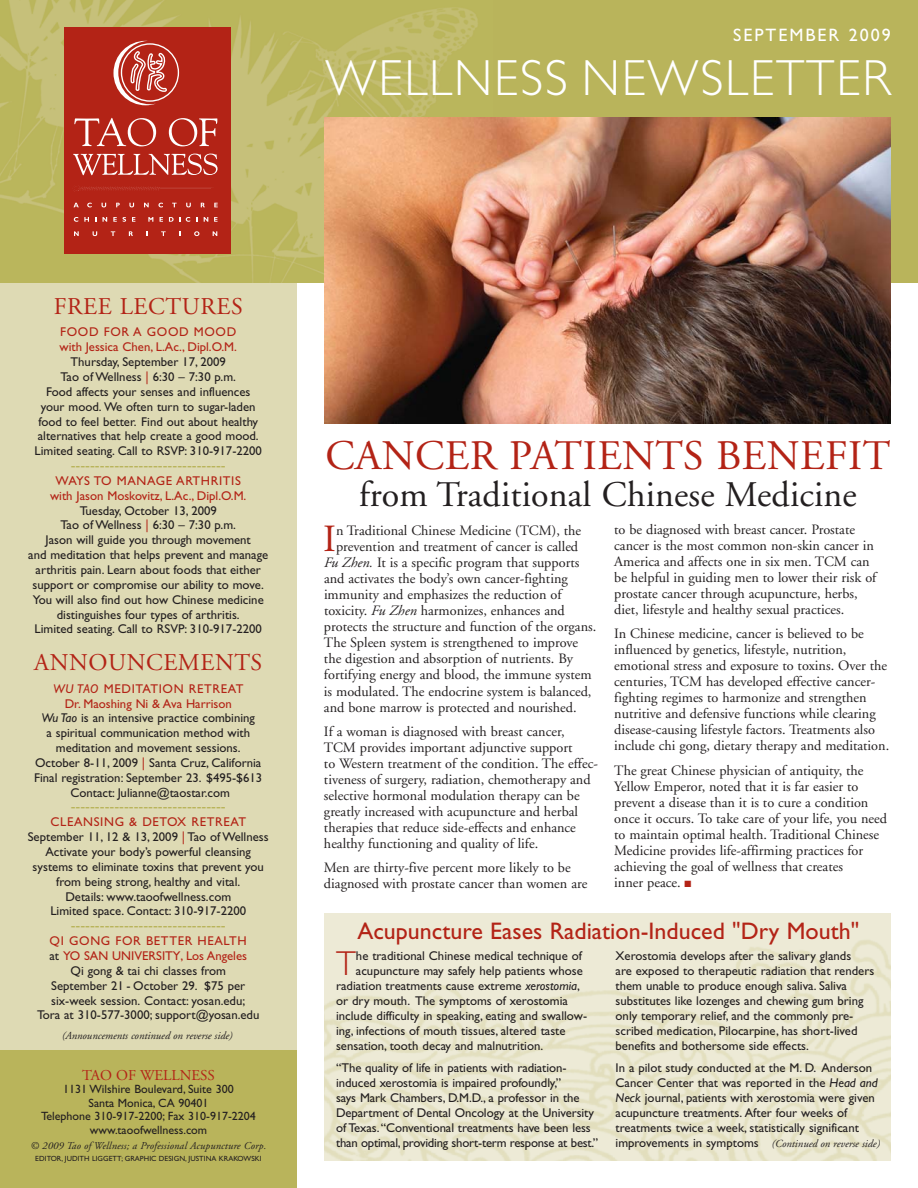
<style>
.page{position:relative;width:918px;height:1188px;background:#fff}
.page>*{position:absolute;margin:0;border:0;box-sizing:border-box;transform-origin:0 0}
.t1{font:300 51px "Gill Sans";letter-spacing:.035em;color:#fff}
.t2{font:42px "Adobe Garamond";letter-spacing:.01em;color:#b32316}
.t3{font:38.4px "Adobe Garamond";color:#b32316}
.t4{font:36px "Adobe Garamond";letter-spacing:.005em;color:#231f20}
.t5{font:300 34.65px "Gill Sans";color:#b32316}
.t6{font:24px "Gill Sans";color:#b32316}
.t7{font:24px "Adobe Garamond";letter-spacing:.025em;color:#b32316}
.t8{font:18px "Gill Sans";letter-spacing:.11em;color:#fff}
.t9{font:15px "Gill Sans";color:#b9b45b}
.t10{font:15px "Adobe Garamond";color:#b32316}
.t11{font:14.25px/16px "Adobe Garamond";color:#231f20}
.t12{font:12.75px/14.9px "Gill Sans";color:#231f20;text-align:center}
.t13{font:12.75px/14.9px "Gill Sans";color:#b32316}
.t14{font:12px/13.5px "Gill Sans";color:#231f20;text-align:center}
.t15{font:italic 10.8px "Adobe Garamond";color:#231f20}
.t16{font:italic 10.5px "Adobe Garamond";letter-spacing:.015em;color:#231f20}
.t17{font:7.5px "Gill Sans";letter-spacing:.005em;color:#231f20}
.s1{color:#b32316}
.s2{font-style:italic;color:#b32316}
.s3{font-style:italic}
</style>
<div class="page">
<img style="left:324px;top:914px;width:567px;height:247px">
<div style="left:0;top:273px;width:297px;height:915px;background:#dedab4"></div>
<div style="left:0;top:0;width:918px;height:283px;background:#b9b45b"></div>
<img style="left:0;top:0;width:478px;height:283px">
<img style="left:325px;top:117px;width:566px;height:306px">
<svg style="left:64px;top:27px;width:167px;height:227px;background:#b93429"></svg>
<div style="left:0;top:1050px;width:297px;height:138px;background:#b9b45b"></div>
<h3 class="t8" style="left:733px;top:28px;width:159px">SEPTEMBER 2009</h3>
<h1 class="t1" style="left:326px;top:60px;width:567px">WELLNESS NEWSLETTER</h1>
<h3 class="t7" style="left:54px;top:297px;width:191px">FREE LECTURES</h3>
<p class="t13" style="left:60px;top:326px;width:179px">FOOD FOR A GOOD MOOD with Jessica Chen, L.Ac., Dipl.O.M.</p>
<p class="t12" style="left:35px;top:356px;width:229px">Thursday, September 17, 2009<br>Tao of Wellness <span class="s1">|</span> 6:30 – 7:30 p.m.<br>Food affects your senses and influences your mood. We often turn to sugar-laden food to feel better. Find out about healthy alternatives that help create a good mood.<br>Limited seating. Call to RSVP: 310-917-2200</p>
<p class="t9" style="left:71px;top:460px;width:157px">--------------------------------</p>
<p class="t13" style="left:50px;top:475px;width:198px;text-align:center">WAYS TO MANAGE ARTHRITIS with Jason Moskovitz, L.Ac., Dipl.O.M.</p>
<p class="t12" style="left:28px;top:504px;width:242px">Tuesday, October 13, 2009<br>Tao of Wellness <span class="s1">|</span> 6:30 – 7:30 p.m.<br>Jason will guide you through movement<br>and meditation that helps prevent and manage arthritis pain. Learn about foods that either support or compromise our ability to move.<br>You will also find out how Chinese medicine distinguishes four types of arthritis.<br>Limited seating. Call to RSVP: 310-917-2200</p>
<h3 class="t7" style="left:34px;top:653px;width:230px">ANNOUNCEMENTS</h3>
<p class="t12" style="left:34px;top:682px;width:230px"><span class="s2">WU TAO</span> <span class="s1">MEDITATION RETREAT<br>Dr. Maoshing Ni &amp; Ava Harrison<br></span><span class="s3">Wu Tao</span> is an intensive practice combining<br>a spiritual communication method with meditation and movement sessions.<br>October 8-11, 2009 <span class="s1">|</span> Santa Cruz, California Final registration: September 23. $495-$613<br>Contact: Julianne@taostar.com</p>
<p class="t9" style="left:71px;top:801px;width:157px">--------------------------------</p>
<p class="t12" style="left:28px;top:816px;width:242px"><span class="s1">CLEANSING &amp; DETOX RETREAT </span>September 11, 12 &amp; 13, 2009 <span class="s1">|</span> Tao of Wellness Activate your body’s powerful cleansing systems to eliminate toxins that prevent you from being strong, healthy and vital.<br>Details: www.taoofwellness.com<br>Limited space. Contact: 310-917-2200</p>
<p class="t9" style="left:71px;top:920px;width:157px">--------------------------------</p>
<p class="t12" style="left:37px;top:935px;width:224px"><span class="s1">QI GONG FOR BETTER HEALTH<br></span>at <span class="s1">YO SAN UNIVERSITY, Los Angeles<br></span>Qi gong &amp; tai chi classes from<br>September 21 - October 29. $75 per six-week session. Contact: yosan.edu;<br>Tora at 310-577-3000; support@yosan.edu</p>
<p class="t15" style="left:62px;top:1031px;width:172px">(Announcements continued on reverse side)</p>
<p class="t10" style="left:82px;top:1069px;width:134px">TAO OF WELLNESS</p>
<p class="t14" style="left:41px;top:1084px;width:216px">1131 Wilshire Boulevard, Suite 300<br>Santa Monica, CA 90401<br>Telephone 310-917-2200; Fax 310-917-2204 www.taoofwellness.com</p>
<p class="t16" style="left:30px;top:1141px;width:237px">© 2009 Tao of Wellness; a Professional Acupuncture Corp.</p>
<p class="t17" style="left:35px;top:1156px;width:228px">EDITOR, JUDITH LIGGETT; GRAPHIC DESIGN, JUSTINA KRAKOWSKI</p>
<h2 class="t2" style="left:326px;top:439px;width:566px">CANCER PATIENTS BENEFIT</h2>
<h3 class="t4" style="left:359px;top:480px;width:499px">from Traditional Chinese Medicine</h3>
<h3 class="t3" style="left:323px;top:523px;width:14px">I</h3>
<p class="t11" style="left:336px;top:524px;width:247px">n Traditional Chinese Medicine (TCM), the</p>
<p class="t11" style="left:336px;top:540px;width:244px">prevention and treatment of cancer is called</p>
<p class="t11" style="left:324px;top:556px;width:257px"><span class="s3">Fu Zhen.</span> It is a specific program that supports</p>
<p class="t11" style="left:324px;top:572px;width:245px">and activates the body’s own cancer-fighting</p>
<p class="t11" style="left:324px;top:588px;width:239px">immunity and emphasizes the reduction of</p>
<p class="t11" style="left:324px;top:604px;width:242px">toxicity. <span class="s3">Fu Zhen</span> harmonizes, enhances and</p>
<p class="t11" style="left:324px;top:620px;width:274px">protects the structure and function of the organs.</p>
<p class="t11" style="left:324px;top:636px;width:256px">The Spleen system is strengthened to improve</p>
<p class="t11" style="left:324px;top:652px;width:250px">the digestion and absorption of nutrients. By</p>
<p class="t11" style="left:324px;top:668px;width:269px">fortifying energy and blood, the immune system</p>
<p class="t11" style="left:324px;top:684px;width:269px">is modulated. The endocrine system is balanced,</p>
<p class="t11" style="left:324px;top:700px;width:254px">and bone marrow is protected and nourished.</p>
<p class="t11" style="left:324px;top:724px;width:275px">If a woman is diagnosed with breast cancer, TCM provides important adjunctive support<br>to Western treatment of the condition. The effec&shy;tiveness of surgery, radiation, chemotherapy and selective hormonal modulation therapy can be greatly increased with acupuncture and herbal therapies that reduce side-effects and enhance healthy functioning and quality of life.</p>
<p class="t11" style="left:324px;top:861px;width:265px">Men are thirty-five percent more likely to be diagnosed with prostate cancer than women are</p>
<p class="t11" style="left:614px;top:522px;width:264px">to be diagnosed with breast cancer. Prostate cancer is the most common non-skin cancer in America and affects one in six men. TCM can be helpful in guiding men to lower their risk of prostate cancer through acupuncture, herbs, diet, lifestyle and healthy sexual practices.</p>
<p class="t11" style="left:614px;top:627px;width:277px">In Chinese medicine, cancer is believed to be influenced by genetics, lifestyle, nutrition, emotional stress and exposure to toxins. Over the centuries, TCM has developed effective cancer&shy;fighting regimes to harmonize and strengthen nutritive and defensive functions while clearing disease-causing lifestyle factors. Treatments also include chi gong, dietary therapy and meditation.</p>
<p class="t11" style="left:614px;top:763px;width:274px">The great Chinese physician of antiquity, the Yellow Emperor, noted that it is far easier to prevent a disease than it is to cure a condition once it occurs. To take care of your life, you need to maintain optimal health. Traditional Chinese Medicine provides life-affirming practices for achieving the goal of wellness that creates<br>inner peace. <span class="s1">■</span></p>
<h3 class="t6" style="left:357px;top:923px;width:503px">Acupuncture Eases Radiation-Induced "Dry Mouth"</h3>
<h3 class="t5" style="left:336px;top:951px;width:21px">T</h3>
<p class="t12" style="left:356px;top:949px;width:227px">he traditional Chinese medical technique of</p>
<p class="t12" style="left:356px;top:964px;width:228px">acupuncture may safely help patients whose</p>
<p class="t12" style="left:336px;top:979px;width:245px">radiation treatments cause extreme <span class="s3">xerostomia</span>,</p>
<p class="t12" style="left:336px;top:994px;width:233px">or dry mouth. The symptoms of xerostomia</p>
<p class="t12" style="left:336px;top:1009px;width:253px">include difficulty in speaking, eating and swallow-</p>
<p class="t12" style="left:336px;top:1024px;width:231px">ing, infections of mouth tissues, altered taste</p>
<p class="t12" style="left:336px;top:1039px;width:209px">sensation, tooth decay and malnutrition.</p>
<p class="t12" style="left:336px;top:1062px;width:264px;text-align:left">“The quality of life in patients with radiation&shy;induced xerostomia is impaired profoundly,”<br>says Mark Chambers, D.M.D., a professor in the Department of Dental Oncology at the University of Texas.“Conventional treatments have been less than optimal, providing short-term response at best.”</p>
<p class="t12" style="left:616px;top:949px;width:260px;text-align:left">Xerostomia develops after the salivary glands<br>are exposed to therapeutic radiation that renders them unable to produce enough saliva. Saliva substitutes like lozenges and chewing gum bring only temporary relief, and the commonly pre&shy;scribed medication, Pilocarpine, has short-lived benefits and bothersome side effects.</p>
<p class="t12" style="left:616px;top:1062px;width:264px;text-align:left">In a pilot study conducted at the M. D. Anderson Cancer Center that was reported in the <span class="s3">Head and Neck</span> journal, patients with xerostomia were given acupuncture treatments. After four weeks of treatments twice a week, statistically significant improvements in symptoms</p>
<p class="t15" style="left:772px;top:1139px;width:110px">(Continued on reverse side)</p>
</div>
